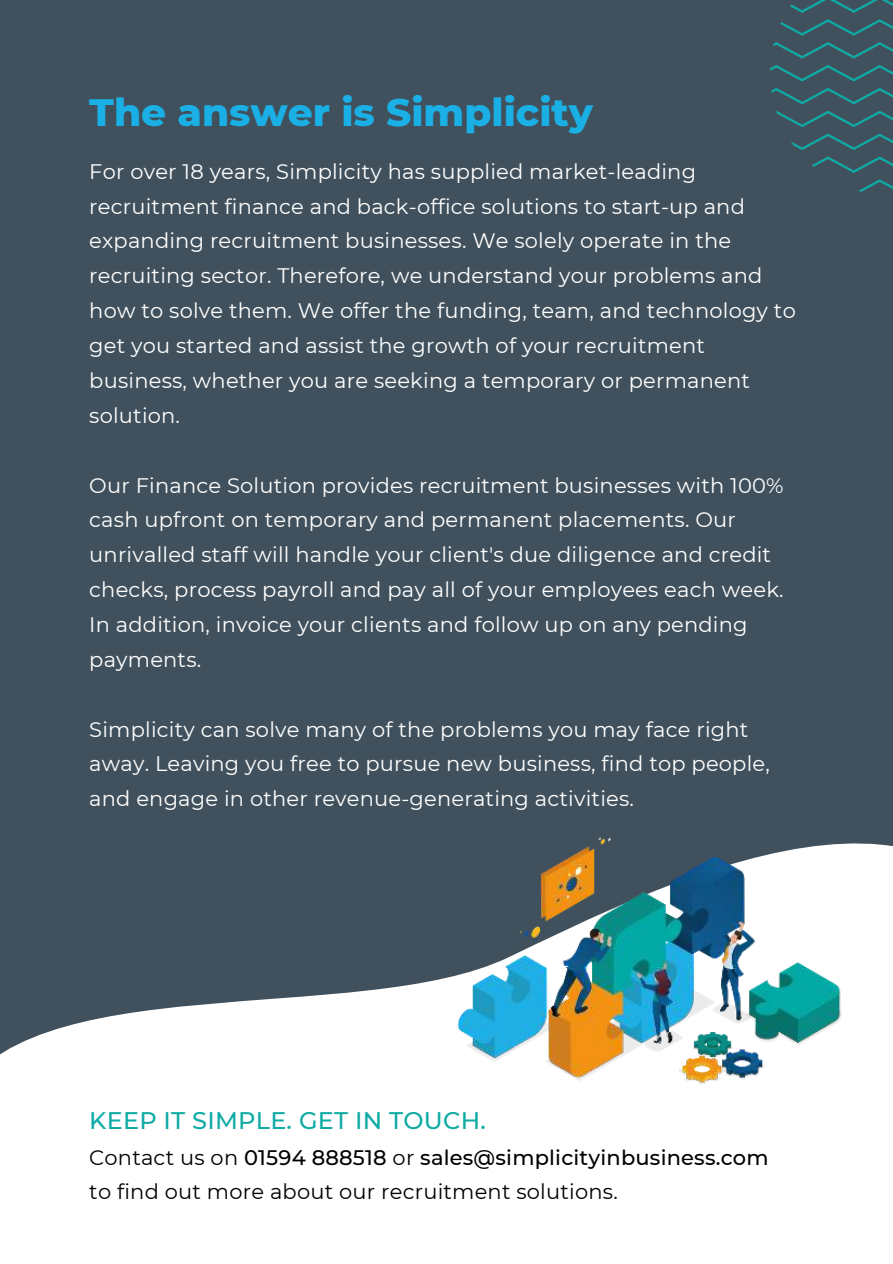
<style>
.page{position:relative;width:893px;height:1264px;background:#fff}
.page>*{position:absolute;margin:0;border:0;box-sizing:border-box;transform-origin:0 0}
.t1{font:800 39px "Montserrat";color:#1ab0e6}
.t2{font:500 24px "Montserrat";letter-spacing:.01em;color:#0faaa4}
.t3{font:21px/34.8px "Montserrat";letter-spacing:.01em;color:#fff}
.t4{font:21px/34.8px "Montserrat";letter-spacing:.01em;color:#000}
.s1{font-weight:500}
</style>
<div class="page">
<div style="left:0;top:0;width:892px;height:1262px;background:#40515d"></div>
<svg style="left:771px;top:88px;width:121px;height:16px"></svg>
<svg style="left:812px;top:156px;width:80px;height:17px"></svg>
<svg style="left:858px;top:179px;width:34px;height:13px"></svg>
<svg style="left:770px;top:65px;width:122px;height:16px"></svg>
<svg style="left:791px;top:134px;width:101px;height:16px"></svg>
<svg style="left:790px;top:0;width:102px;height:13px"></svg>
<svg style="left:780px;top:19px;width:112px;height:17px"></svg>
<svg style="left:773px;top:42px;width:119px;height:17px"></svg>
<svg style="left:776px;top:110px;width:116px;height:17px"></svg>
<svg style="left:0;top:843px;width:892px;height:419px;fill:#fff"></svg>
<img style="left:437px;top:837px;width:424px;height:335px">
<h1 class="t1" style="left:89px;top:83px;width:505px">The answer is Simplicity</h1>
<p class="t3" style="left:89px;top:153px;width:708px">For over 18 years, Simplicity has supplied market-leading recruitment finance and back-office solutions to start-up and expanding recruitment businesses. We solely operate in the recruiting sector. Therefore, we understand your problems and how to solve them. We offer the funding, team, and technology to get you started and assist the growth of your recruitment business, whether you are seeking a temporary or permanent solution.</p>
<p class="t3" style="left:89px;top:467px;width:695px">Our Finance Solution provides recruitment businesses with 100% cash upfront on temporary and permanent placements. Our unrivalled staff will handle your client's due diligence and credit checks, process payroll and pay all of your employees each week.<br>In addition, invoice your clients and follow up on any pending payments.</p>
<p class="t3" style="left:89px;top:711px;width:682px">Simplicity can solve many of the problems you may face right away. Leaving you free to pursue new business, find top people, and engage in other revenue-generating activities.</p>
<p class="t2" style="left:89px;top:1103px;width:398px">KEEP IT SIMPLE. GET IN TOUCH.</p>
<p class="t4" style="left:89px;top:1138px;width:680px">Contact us on <span class="s1">01594 888518</span> or <span class="s1">sales@simplicityinbusiness.com </span>to find out more about our recruitment solutions.</p>
</div>
